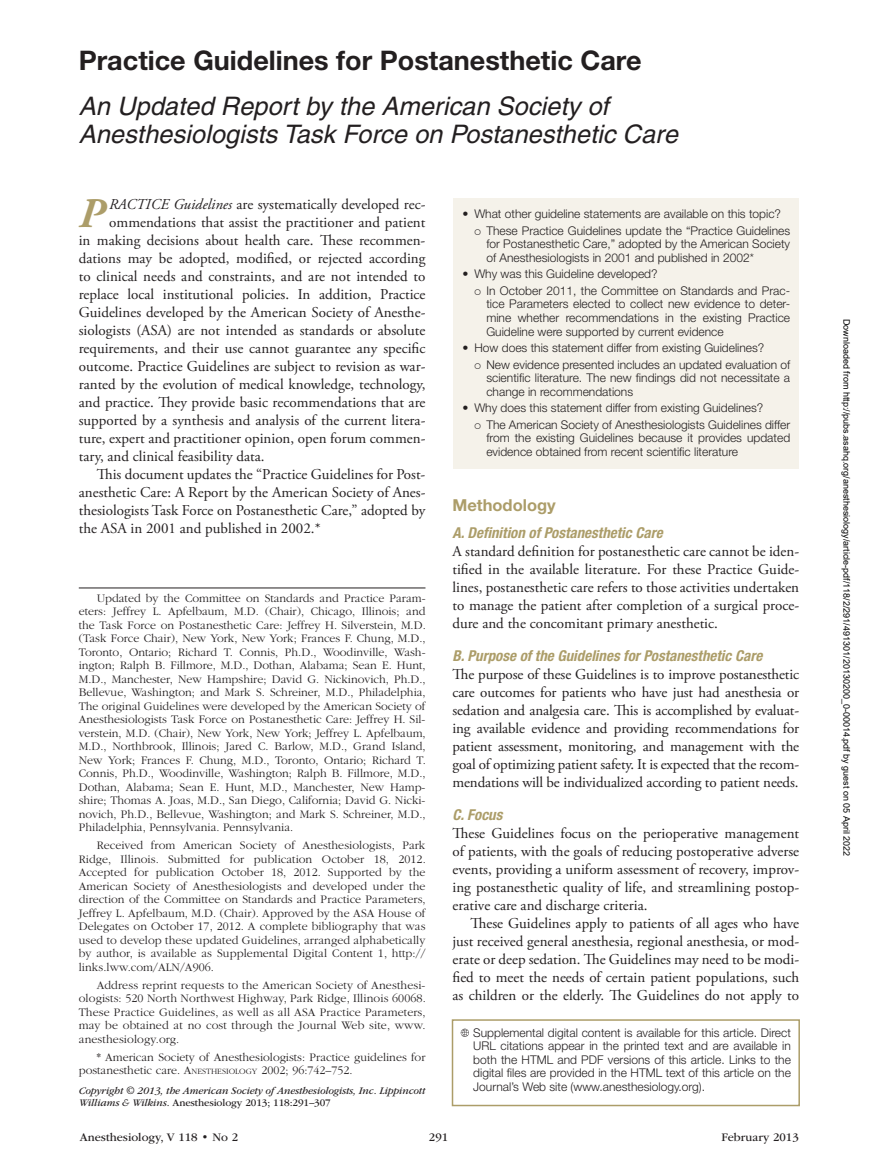
<style>
.page{position:relative;width:878px;height:1175px;background:#fff}
.page>*{position:absolute;margin:0;border:0;box-sizing:border-box;transform-origin:0 0}
.t1{font:italic 700 42.15px "Adobe Garamond Pro";color:#ac9d69}
.t2{font:700 27px "Helvetica Neue LT Std";color:#231f20}
.t3{font:italic 25.5px/28.5px "Helvetica";color:#231f20}
.t4{font:700 16.5px "Helvetica Neue LT Std";color:#ac9d69}
.t5{font:15px/18px "Adobe Garamond Pro";color:#231f20;text-align:justify}
.t6{font:italic 700 condensed 15px "Helvetica Neue LT Std";color:#ac9d69}
.t7{font:300 12px/13.5px "ITC Garamond Std";color:#231f20;text-align:justify}
.t8{font:300 12px/13.5px "Helvetica Neue";color:#231f20;text-align:justify}
.t9{font:300 12px/13.5px "Helvetica Neue LT Std";color:#231f20;text-align:justify}
.t10{font:12px "ITC Garamond Std";color:#231f20}
.t11{font:italic 10.5px/12px "ITC Garamond Std";letter-spacing:-.01em;color:#231f20}
.t12{font:9px "Arial";color:#000}
.s1{font-style:italic}
.s2{font-style:inherit}
.s3{font-size:8.4px}
.s4{font-style:normal}
.s5{font-family:"Gandhari Unicode";font-weight:400}
.s6{font-family:"Helvetica Neue LT Std"}
</style>
<div class="page">
<hr style="left:79px;top:587px;width:346px;height:1px;background:#231f20">
<svg style="left:460px;top:1028px;width:9px;height:8px"></svg>
<div style="left:452px;top:1019px;width:348px;height:87px;border:2px solid #ac9d69"></div>
<div style="left:453px;top:198px;width:346px;height:271px;background:#f5f2ea"></div>
<h2 class="t2" style="left:79px;top:44px;width:564px">Practice Guidelines for Postanesthetic Care</h2>
<h3 class="t3" style="left:79px;top:91px;width:600px">An Updated Report by the American Society of<br>Anesthesiologists Task Force on Postanesthetic Care</h3>
<h1 class="t1" style="left:79px;top:189px;width:27px">P</h1>
<p class="t5" style="left:109px;top:196px;width:318px"><span class="s1">RACTICE Guidelines</span> are systematically developed rec-</p>
<p class="t5" style="left:109px;top:214px;width:318px">ommendations that assist the practitioner and patient</p>
<p class="t5" style="left:79px;top:232px;width:348px">in making decisions about health care. These recommen-</p>
<p class="t5" style="left:79px;top:250px;width:348px">dations may be adopted, modified, or rejected according</p>
<p class="t5" style="left:79px;top:268px;width:348px">to clinical needs and constraints, and are not intended to</p>
<p class="t5" style="left:79px;top:286px;width:348px">replace local institutional policies. In addition, Practice</p>
<p class="t5" style="left:79px;top:304px;width:348px">Guidelines developed by the American Society of Anesthe-</p>
<p class="t5" style="left:79px;top:322px;width:348px">siologists (ASA) are not intended as standards or absolute</p>
<p class="t5" style="left:79px;top:340px;width:348px">requirements, and their use cannot guarantee any specific</p>
<p class="t5" style="left:79px;top:358px;width:348px">outcome. Practice Guidelines are subject to revision as war-</p>
<p class="t5" style="left:79px;top:376px;width:348px">ranted by the evolution of medical knowledge, technology,</p>
<p class="t5" style="left:79px;top:394px;width:348px">and practice. They provide basic recommendations that are</p>
<p class="t5" style="left:79px;top:412px;width:348px">supported by a synthesis and analysis of the current litera-</p>
<p class="t5" style="left:79px;top:430px;width:348px">ture, expert and practitioner opinion, open forum commen-</p>
<p class="t5" style="left:79px;top:448px;width:187px">tary, and clinical feasibility data.</p>
<p class="t5" style="left:97px;top:466px;width:330px">This document updates the “Practice Guidelines for Post-</p>
<p class="t5" style="left:79px;top:484px;width:348px">anesthetic Care: A Report by the American Society of Anes-</p>
<p class="t5" style="left:79px;top:502px;width:348px">thesiologists Task Force on Postanesthetic Care,” adopted by</p>
<p class="t5" style="left:79px;top:520px;width:243px">the ASA in 2001 and published in 2002.*</p>
<p class="t7" style="left:79px;top:591px;width:348px;text-indent:18px">Updated by the Committee on Standards and Practice Param&shy;eters: Jeffrey L. Apfelbaum, M.D. (Chair), Chicago, Illinois; and the Task Force on Postanesthetic Care: Jeffrey H. Silverstein, M.D. (Task Force Chair), New York, New York; Frances F. Chung, M.D., Toronto, Ontario; Richard T. Connis, Ph.D., Woodinville, Wash&shy;ington; Ralph B. Fillmore, M.D., Dothan, Alabama; Sean E. Hunt, M.D., Manchester, New Hampshire; David G. Nickinovich, Ph.D., Bellevue, Washington; and Mark S. Schreiner, M.D., Philadelphia, The original Guidelines were developed by the American Society of Anesthesiologists Task Force on Postanesthetic Care: Jeffrey H. Sil&shy;verstein, M.D. (Chair), New York, New York; Jeffrey L. Apfelbaum, M.D., Northbrook, Illinois; Jared C. Barlow, M.D., Grand Island, New York; Frances F. Chung, M.D., Toronto, Ontario; Richard T.<br>Connis, Ph.D., Woodinville, Washington; Ralph B. Fillmore, M.D., Dothan, Alabama; Sean E. Hunt, M.D., Manchester, New Hamp&shy;shire; Thomas A. Joas, M.D., San Diego, California; David G. Nicki&shy;novich, Ph.D., Bellevue, Washington; and Mark S. Schreiner, M.D., Philadelphia, Pennsylvania. Pennsylvania.</p>
<p class="t7" style="left:79px;top:839px;width:348px;text-indent:18px">Received from American Society of Anesthesiologists, Park Ridge, Illinois. Submitted for publication October 18, 2012.<br>Accepted for publication October 18, 2012. Supported by the American Society of Anesthesiologists and developed under the direction of the Committee on Standards and Practice Parameters, Jeffrey L. Apfelbaum, M.D. (Chair). Approved by the ASA House of Delegates on October 17, 2012. A complete bibliography that was used to develop these updated Guidelines, arranged alphabetically by author, is available as Supplemental Digital Content 1, http:// links.lww.com/ALN/A906.</p>
<p class="t7" style="left:79px;top:978px;width:348px;text-indent:18px">Address reprint requests to the American Society of Anesthesi&shy;ologists: 520 North Northwest Highway, Park Ridge, Illinois 60068.<br>These Practice Guidelines, as well as all ASA Practice Parameters, may be obtained at no cost through the Journal Web site, www. anesthesiology.org.</p>
<p class="t7" style="left:79px;top:1050px;width:348px;text-indent:18px">* American Society of Anesthesiologists: Practice guidelines for postanesthetic care. <span class="s2">A</span><span class="s3">NESTHESIOLOGY</span> 2002; 96:742–752.</p>
<p class="t11" style="left:79px;top:1084px;width:348px">Copyright © 2013, the American Society of Anesthesiologists, Inc. Lippincott<br>Williams &amp; Wilkins. <span class="s4">Anesthesiology 2013; 118:291</span>–<span class="s4">307</span></p>
<p class="t9" style="left:462px;top:207px;width:320px">• What other guideline statements are available on this topic?</p>
<p class="t8" style="left:486px;top:224px;width:305px;text-indent:-12px"><span class="s5">○</span> These Practice Guidelines update the “Practice Guidelines for Postanesthetic Care,” adopted by the American Society of Anesthesiologists in 2001 and published in 2002*</p>
<p class="t9" style="left:462px;top:267px;width:197px">• Why was this Guideline developed?</p>
<p class="t8" style="left:486px;top:284px;width:305px;text-indent:-12px"><span class="s5">○</span> In October 2011, the Committee on Standards and Prac&shy;tice Parameters elected to collect new evidence to deter&shy;mine whether recommendations in the existing Practice Guideline were supported by current evidence</p>
<p class="t9" style="left:462px;top:341px;width:303px">• How does this statement differ from existing Guidelines?</p>
<p class="t8" style="left:486px;top:357px;width:305px;text-indent:-12px"><span class="s5">○</span> New evidence presented includes an updated evaluation of scientific literature. The new findings did not necessitate a change in recommendations</p>
<p class="t9" style="left:462px;top:401px;width:302px">• Why does this statement differ from existing Guidelines?</p>
<p class="t8" style="left:486px;top:417px;width:305px;text-indent:-12px"><span class="s5">○</span> <span class="s6">T</span>he American Society of Anesthesiologists Guidelines differ from the existing Guidelines because it provides updated evidence obtained from recent scientific literature</p>
<p class="t4" style="left:452px;top:495px;width:105px">Methodology</p>
<p class="t6" style="left:452px;top:523px;width:211px">A. Definition of Postanesthetic Care</p>
<p class="t5" style="left:452px;top:542px;width:348px">A standard definition for postanesthetic care cannot be iden&shy;tified in the available literature. For these Practice Guide&shy;lines, postanesthetic care refers to those activities undertaken to manage the patient after completion of a surgical proce&shy;dure and the concomitant primary anesthetic.</p>
<p class="t6" style="left:452px;top:646px;width:311px">B. Purpose of the Guidelines for Postanesthetic Care</p>
<p class="t5" style="left:452px;top:665px;width:348px">The purpose of these Guidelines is to improve postanesthetic care outcomes for patients who have just had anesthesia or sedation and analgesia care. This is accomplished by evaluat&shy;ing available evidence and providing recommendations for patient assessment, monitoring, and management with the goal of optimizing patient safety. It is expected that the recom&shy;mendations will be individualized according to patient needs.</p>
<p class="t6" style="left:452px;top:805px;width:51px">C. Focus</p>
<p class="t5" style="left:452px;top:824px;width:348px">These Guidelines focus on the perioperative management of patients, with the goals of reducing postoperative adverse events, providing a uniform assessment of recovery, improv&shy;ing postanesthetic quality of life, and streamlining postop&shy;erative care and discharge criteria.</p>
<p class="t5" style="left:452px;top:914px;width:348px;text-indent:18px">These Guidelines apply to patients of all ages who have just received general anesthesia, regional anesthesia, or mod&shy;erate or deep sedation. The Guidelines may need to be modi&shy;fied to meet the needs of certain patient populations, such as children or the elderly. The Guidelines do not apply to</p>
<p class="t9" style="left:473px;top:1025px;width:319px">Supplemental digital content is available for this article. Direct URL citations appear in the printed text and are available in both the HTML and PDF versions of this article. Links to the digital files are provided in the HTML text of this article on the Journal’s Web site (www.anesthesiology.org).</p>
<p class="t10" style="left:80px;top:1130px;width:160px">Anesthesiology, V 118 • No 2</p>
<p class="t10" style="left:429px;top:1130px;width:21px">291</p>
<p class="t10" style="left:721px;top:1130px;width:79px">February 2013</p>
<p class="t12" style="left:850px;top:319px;width:539px;rotate:90deg">Downloaded from http://pubs.asahq.org/anesthesiology/article-pdf/118/2/291/491301/20130200_0-00014.pdf by guest on 05 April 2022</p>
</div>
